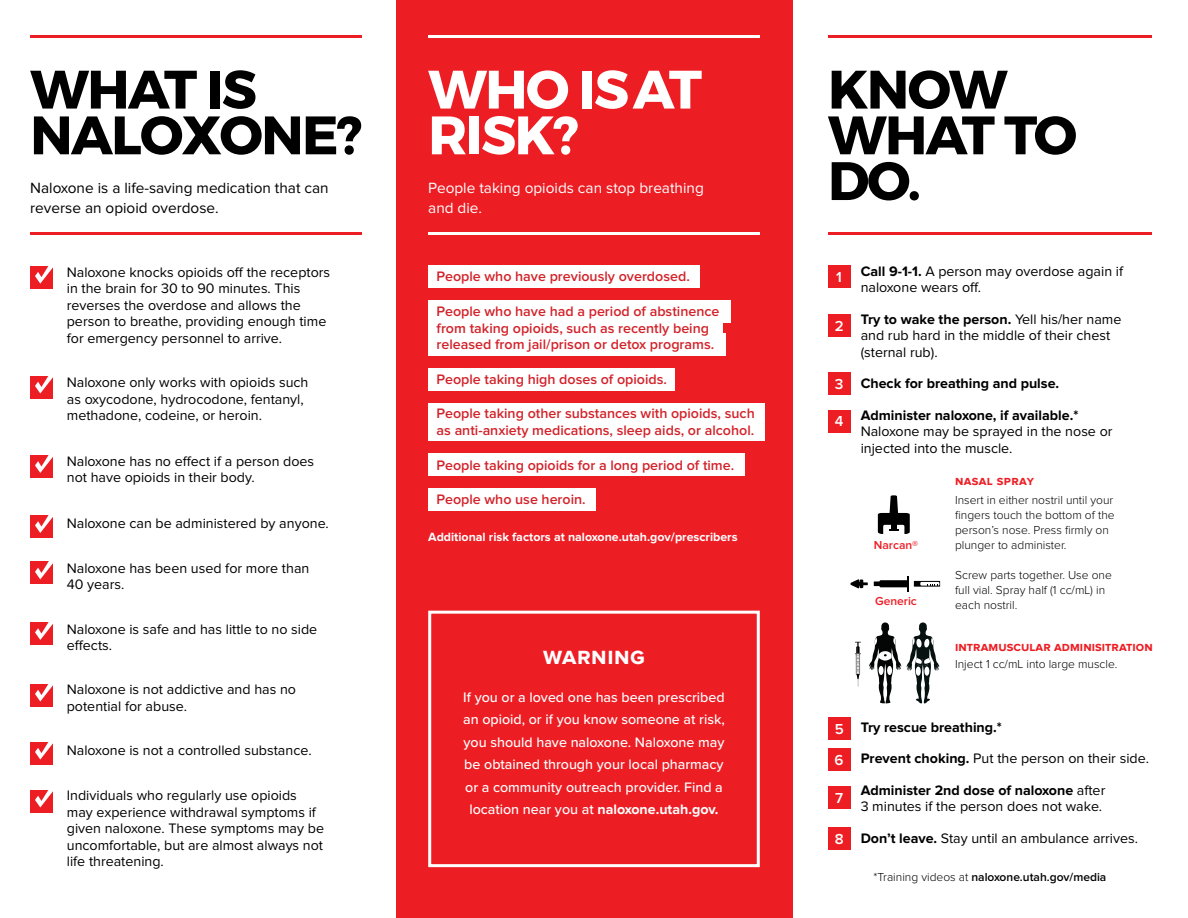
<style>
.page{position:relative;width:1188px;height:918px;background:#fff}
.page>*{position:absolute;margin:0;border:0;box-sizing:border-box;transform-origin:0 0}
.t1{font:700 54px/45.8px "Montserrat";letter-spacing:-.03em;color:#000}
.t2{font:700 54px/45.8px "Montserrat";letter-spacing:-.03em;color:#fff}
.t3{font:700 24px "Proxima Nova";letter-spacing:.02em;color:#fff}
.t4{font:15.3px/19.5px "Proxima Nova";color:#000}
.t5{font:15.3px/19.5px "Proxima Nova";color:#fff}
.t6{font:600 15px/31px "Proxima Nova";color:#fff}
.t7{font:14.25px/16.5px "Proxima Nova";color:#000}
.t8{font:600 14.25px/16.5px "Proxima Nova";color:#d2232a}
.t9{font:500 14.25px/22.5px "Proxima Nova";color:#fff;text-align:center}
.t10{font:700 14.25px "Proxima Nova";color:#000}
.t11{font:700 12.9px "Proxima Nova";letter-spacing:.005em;color:#ed1d24}
.t12{font:700 12.9px "Proxima Nova";letter-spacing:.025em;color:#ed1d24}
.t13{font:700 12.3px "Proxima Nova";color:#fff}
.t14{font:300 12px/15px "Proxima Nova";color:#000}
.t15{font:600 12px "Proxima Nova";color:#000}
.t16{font:600 12px "Proxima Nova";color:#ed1d24}
.s1{font-weight:700}
.s2{font-weight:300}
</style>
<div class="page">
<div style="left:396px;top:0;width:396px;height:918px;background:#ed1d24"></div>
<svg style="left:855px;top:623px;width:84px;height:81px"></svg>
<div style="left:924px;top:667px;width:5px;height:9px;background:#fff;border-radius:50%"></div>
<div style="left:916px;top:667px;width:5px;height:9px;background:#fff;border-radius:50%"></div>
<hr style="left:30px;top:35px;width:332px;height:3px;background:#ed1d24">
<hr style="left:30px;top:232px;width:332px;height:3px;background:#ed1d24">
<hr style="left:828px;top:35px;width:324px;height:3px;background:#ed1d24">
<hr style="left:828px;top:232px;width:324px;height:3px;background:#ed1d24">
<div style="left:30px;top:266px;width:23px;height:22px;background:#ed1d24"></div>
<svg style="left:35px;top:266px;width:18px;height:18px"></svg>
<div style="left:30px;top:376px;width:23px;height:22px;background:#ed1d24"></div>
<svg style="left:35px;top:376px;width:18px;height:17px"></svg>
<div style="left:30px;top:455px;width:23px;height:23px;background:#ed1d24"></div>
<svg style="left:35px;top:455px;width:18px;height:18px"></svg>
<div style="left:30px;top:515px;width:23px;height:23px;background:#ed1d24"></div>
<svg style="left:35px;top:515px;width:18px;height:18px"></svg>
<div style="left:30px;top:562px;width:23px;height:22px;background:#ed1d24"></div>
<svg style="left:35px;top:561px;width:18px;height:18px"></svg>
<div style="left:30px;top:622px;width:23px;height:23px;background:#ed1d24"></div>
<svg style="left:35px;top:622px;width:18px;height:18px"></svg>
<div style="left:30px;top:684px;width:23px;height:22px;background:#ed1d24"></div>
<svg style="left:35px;top:684px;width:18px;height:18px"></svg>
<div style="left:30px;top:742px;width:23px;height:22px;background:#ed1d24"></div>
<svg style="left:35px;top:742px;width:18px;height:18px"></svg>
<div style="left:30px;top:790px;width:23px;height:22px;background:#ed1d24"></div>
<svg style="left:35px;top:790px;width:18px;height:17px"></svg>
<svg style="left:874px;top:576px;width:35px;height:16px"></svg>
<div style="left:914px;top:581px;width:26px;height:6px;background:#000"></div>
<svg style="left:920px;top:582px;width:19px;height:4px"></svg>
<svg style="left:927px;top:584px;width:11px;height:2px"></svg>
<svg style="left:850px;top:579px;width:18px;height:10px"></svg>
<svg style="left:878px;top:495px;width:32px;height:39px"></svg>
<hr style="left:428px;top:35px;width:332px;height:3px;background:#fff">
<hr style="left:428px;top:232px;width:332px;height:3px;background:#fff">
<div style="left:428px;top:611px;width:332px;height:256px;border:3px solid #fff"></div>
<div style="left:828px;top:266px;width:22px;height:22px;background:#ed1d24"></div>
<div style="left:828px;top:314px;width:22px;height:23px;background:#ed1d24"></div>
<div style="left:828px;top:373px;width:22px;height:22px;background:#ed1d24"></div>
<div style="left:828px;top:410px;width:22px;height:22px;background:#ed1d24"></div>
<div style="left:828px;top:717px;width:22px;height:23px;background:#ed1d24"></div>
<div style="left:828px;top:748px;width:22px;height:23px;background:#ed1d24"></div>
<div style="left:828px;top:786px;width:22px;height:22px;background:#ed1d24"></div>
<div style="left:828px;top:827px;width:22px;height:23px;background:#ed1d24"></div>
<div style="left:428px;top:265px;width:271px;height:23px;background:#fff"></div>
<div style="left:428px;top:300px;width:303px;height:22px;background:#fff"></div>
<div style="left:428px;top:318px;width:295px;height:22px;background:#fff"></div>
<div style="left:428px;top:334px;width:298px;height:22px;background:#fff"></div>
<div style="left:428px;top:368px;width:247px;height:23px;background:#fff"></div>
<div style="left:428px;top:403px;width:337px;height:22px;background:#fff"></div>
<div style="left:428px;top:419px;width:337px;height:22px;background:#fff"></div>
<div style="left:428px;top:453px;width:317px;height:23px;background:#fff"></div>
<div style="left:428px;top:488px;width:168px;height:22px;background:#fff"></div>
<h1 class="t1" style="left:30px;top:67px;width:334px">WHAT IS<br>NALOXONE?</h1>
<h1 class="t1" style="left:828px;top:67px;width:251px">KNOW<br>WHAT TO<br>DO.</h1>
<h1 class="t2" style="left:428px;top:67px;width:275px">WHO IS AT<br>RISK?</h1>
<p class="t5" style="left:428px;top:179px;width:277px">People taking opioids can stop breathing and die.</p>
<p class="t4" style="left:30px;top:179px;width:300px">Naloxone is a life-saving medication that can reverse an opioid overdose.</p>
<p class="t7" style="left:67px;top:264px;width:265px">Naloxone knocks opioids off the receptors in the brain for 30 to 90 minutes. This reverses the overdose and allows the person to breathe, providing enough time for emergency personnel to arrive.</p>
<p class="t7" style="left:67px;top:375px;width:243px">Naloxone only works with opioids such as oxycodone, hydrocodone, fentanyl, methadone, codeine, or heroin.</p>
<p class="t7" style="left:67px;top:453px;width:249px">Naloxone has no effect if a person does not have opioids in their body.</p>
<p class="t7" style="left:67px;top:516px;width:264px">Naloxone can be administered by anyone.</p>
<p class="t7" style="left:67px;top:560px;width:244px">Naloxone has been used for more than<br>40 years.</p>
<p class="t7" style="left:67px;top:621px;width:252px">Naloxone is safe and has little to no side effects.</p>
<p class="t7" style="left:67px;top:682px;width:231px">Naloxone is not addictive and has no potential for abuse.</p>
<p class="t7" style="left:67px;top:743px;width:246px">Naloxone is not a controlled substance.</p>
<p class="t7" style="left:67px;top:788px;width:259px">Individuals who regularly use opioids may experience withdrawal symptoms if given naloxone. These symptoms may be uncomfortable, but are almost always not life threatening.</p>
<p class="t8" style="left:437px;top:269px;width:255px">People who have previously overdosed.</p>
<p class="t8" style="left:437px;top:304px;width:284px">People who have had a period of abstinence from taking opioids, such as recently being released from jail/prison or detox programs.</p>
<p class="t8" style="left:437px;top:371px;width:232px">People taking high doses of opioids.</p>
<p class="t8" style="left:437px;top:406px;width:320px">People taking other substances with opioids, such as anti-anxiety medications, sleep aids, or alcohol.</p>
<p class="t8" style="left:437px;top:457px;width:299px">People taking opioids for a long period of time.</p>
<p class="t8" style="left:437px;top:492px;width:151px">People who use heroin.</p>
<p class="t13" style="left:428px;top:531px;width:311px">Additional risk factors at naloxone.utah.gov/prescribers</p>
<h2 class="t3" style="left:543px;top:645px;width:103px">warning</h2>
<p class="t9" style="left:463px;top:686px;width:263px">If you or a loved one has been prescribed an opioid, or if you know someone at risk, you should have naloxone. Naloxone may be obtained through your local pharmacy or a community outreach provider. Find a location near you at <span class="s1">naloxone.utah.gov.</span></p>
<p class="t6" style="left:836px;top:262px;width:7px">1</p>
<p class="t6" style="left:835px;top:311px;width:10px">2</p>
<p class="t6" style="left:835px;top:369px;width:10px">3</p>
<p class="t6" style="left:835px;top:406px;width:10px">4</p>
<p class="t7" style="left:861px;top:263px;width:264px"><span class="s1">Call 9-1-1.</span> A person may overdose again if naloxone wears off.</p>
<p class="t7" style="left:861px;top:311px;width:262px"><span class="s1">Try to wake the person.</span> Yell his/her name and rub hard in the middle of their chest (sternal rub).</p>
<p class="t10" style="left:861px;top:377px;width:200px">Check for breathing and pulse.</p>
<p class="t10" style="left:861px;top:408px;width:219px">Administer naloxone, if available.*</p>
<p class="t7" style="left:861px;top:424px;width:253px">Naloxone may be sprayed in the nose or injected into the muscle.</p>
<p class="t12" style="left:955px;top:474px;width:80px">nasal spray</p>
<p class="t14" style="left:955px;top:493px;width:161px;text-align:justify">Insert in either nostril until your fingers touch the bottom of the person’s nose. Press firmly on</p>
<p class="t16" style="left:874px;top:540px;width:46px">Narcan®</p>
<p class="t14" style="left:955px;top:538px;width:113px">plunger to administer.</p>
<p class="t16" style="left:875px;top:596px;width:43px">Generic</p>
<p class="t14" style="left:955px;top:569px;width:158px">Screw parts together. Use one full vial. Spray half (1 cc/mL) in each nostril.</p>
<p class="t11" style="left:955px;top:640px;width:199px">intramuscular adminisitration</p>
<p class="t14" style="left:955px;top:657px;width:164px">Inject 1 cc/mL into large muscle.</p>
<p class="t6" style="left:834px;top:714px;width:11px">5<br>6</p>
<p class="t6" style="left:835px;top:783px;width:9px">7</p>
<p class="t6" style="left:835px;top:824px;width:10px">8</p>
<p class="t10" style="left:861px;top:721px;width:143px">Try rescue breathing.*</p>
<p class="t7" style="left:861px;top:751px;width:290px"><span class="s1">Prevent choking.</span> Put the person on their side.</p>
<p class="t7" style="left:861px;top:782px;width:246px"><span class="s1">Administer 2nd dose of naloxone</span> after<br>3 minutes if the person does not wake.</p>
<p class="t7" style="left:861px;top:830px;width:279px"><span class="s1">Don’t leave.</span> Stay until an ambulance arrives.</p>
<p class="t15" style="left:874px;top:872px;width:234px"><span class="s2">*Training videos at</span> naloxone.utah.gov/media</p>
</div>
